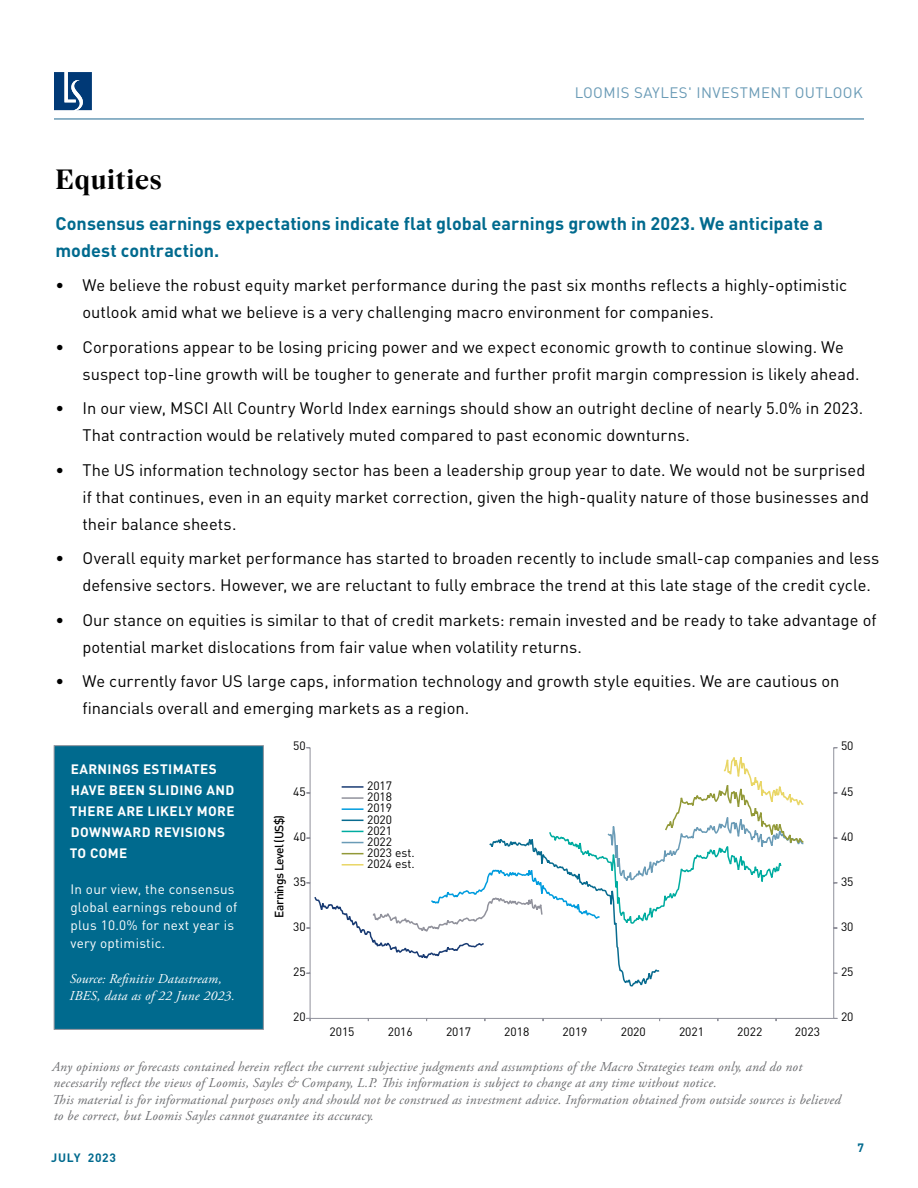
<style>
.page{position:relative;width:918px;height:1188px;background:#fff}
.page>*{position:absolute;margin:0;border:0;box-sizing:border-box;transform-origin:0 0}
.Body_Copy{font:700 30px "Wremena";letter-spacing:.015em;color:#000}
.Body_Copy-2{font:700 18px/27px "DINOT";color:#006a8e}
.t1{font:16.5px/27px "DINOT";color:#000}
.t2{font:15px "DINOT";letter-spacing:.03em;color:#6a9bb6}
.t3{font:italic 13.5px/16.5px "Adobe Garamond Pro";letter-spacing:.02em;color:#6b6c6f}
.t4{font:13.5px/18px "DINOT";letter-spacing:.02em;color:#fff}
.t5{font:700 13.5px/21px "DINOT";letter-spacing:.03em;color:#fff}
.Disclosure{font:italic 13.5px/16.5px "Adobe Garamond Pro";letter-spacing:.02em;color:#fff}
.t6{font:12px/11.1px "DINOT";color:#000}
.t7{font:500 12px "DINOT";letter-spacing:-.045em;color:#000}
.t8{font:700 12px "DINOT";letter-spacing:.065em;color:#006a8e}
</style>
<div class="page">
<div style="left:54px;top:745px;width:210px;height:285px;background:#006a8e;border:1px solid #91929b"></div>
<hr style="left:54px;top:118px;width:810px;height:2px;background:#6a9bb6">
<svg style="left:54px;top:72px;width:38px;height:38px"></svg>
<hr style="left:310px;top:1018px;width:524px;height:1px;background:#91929c">
<hr style="left:833px;top:748px;width:1px;height:270px;background:#91929c">
<hr style="left:310px;top:748px;width:1px;height:270px;background:#91929c">
<svg style="left:306px;top:747px;width:498px;height:242px"></svg>
<hr style="left:342px;top:864px;width:21px;height:2px;background:#e9d666">
<p class="t2" style="left:575px;top:83px;width:289px">LOOMIS SAYLES' INVESTMENT OUTLOOK</p>
<p class="Body_Copy" style="left:56px;top:162px;width:108px">Equities</p>
<p class="Body_Copy-2" style="left:56px;top:209px;width:769px">Consensus earnings expectations indicate flat global earnings growth in 2023. We anticipate a modest contraction.</p>
<p class="t1" style="left:83px;top:271px;width:766px;text-indent:-27px">• We believe the robust equity market performance during the past six months reflects a highly-optimistic outlook amid what we believe is a very challenging macro environment for companies.</p>
<p class="t1" style="left:83px;top:333px;width:779px;text-indent:-27px">• Corporations appear to be losing pricing power and we expect economic growth to continue slowing. We suspect top-line growth will be tougher to generate and further profit margin compression is likely ahead.</p>
<p class="t1" style="left:83px;top:394px;width:782px;text-indent:-27px">• In our view, MSCI All Country World Index earnings should show an outright decline of nearly 5.0% in 2023.<br>That contraction would be relatively muted compared to past economic downturns.</p>
<p class="t1" style="left:83px;top:456px;width:788px;text-indent:-27px">• The US information technology sector has been a leadership group year to date. We would not be surprised if that continues, even in an equity market correction, given the high-quality nature of those businesses and their balance sheets.</p>
<p class="t1" style="left:83px;top:544px;width:798px;text-indent:-27px">• Overall equity market performance has started to broaden recently to include small-cap companies and less defensive sectors. However, we are reluctant to fully embrace the trend at this late stage of the credit cycle.</p>
<p class="t1" style="left:83px;top:606px;width:796px;text-indent:-27px">• Our stance on equities is similar to that of credit markets: remain invested and be ready to take advantage of potential market dislocations from fair value when volatility returns.</p>
<p class="t1" style="left:83px;top:667px;width:759px;text-indent:-27px">• We currently favor US large caps, information technology and growth style equities. We are cautious on financials overall and emerging markets as a region.</p>
<p class="t5" style="left:70px;top:758px;width:166px">EARNINGS ESTIMATES<br>HAVE BEEN SLIDING AND<br>THERE ARE LIKELY MORE<br>DOWNWARD REVISIONS<br>TO COME</p>
<p class="t4" style="left:70px;top:880px;width:168px">In our view, the consensus global earnings rebound of plus 10.0% for next year is very optimistic.</p>
<p class="Disclosure" style="left:70px;top:971px;width:167px">Source: Refinitiv Datastream,<br>IBES, data as of 22 June 2023.</p>
<p class="t6" style="left:293px;top:740px;width:14px">50</p>
<p class="t6" style="left:841px;top:740px;width:14px">50</p>
<p class="t6" style="left:293px;top:785px;width:14px">45</p>
<p class="t7" style="left:271px;top:918px;width:105px;rotate:-90deg">Earnings Level (US$)</p>
<p class="t6" style="left:294px;top:831px;width:14px">40</p>
<p class="t6" style="left:294px;top:876px;width:14px">35</p>
<p class="t6" style="left:367px;top:780px;width:49px">2017<br>2018<br>2019<br>2020<br>2021<br>2022<br>2023 est.<br>2024 est.</p>
<p class="t6" style="left:841px;top:786px;width:14px">45</p>
<p class="t6" style="left:841px;top:831px;width:14px">40</p>
<p class="t6" style="left:841px;top:875px;width:14px">35</p>
<p class="t6" style="left:293px;top:921px;width:14px">30</p>
<p class="t6" style="left:841px;top:921px;width:14px">30</p>
<p class="t6" style="left:293px;top:966px;width:14px">25</p>
<p class="t6" style="left:841px;top:966px;width:14px">25</p>
<p class="t6" style="left:293px;top:1011px;width:14px">20</p>
<p class="t6" style="left:841px;top:1011px;width:14px">20</p>
<p class="t6" style="left:330px;top:1026px;width:27px">2015</p>
<p class="t6" style="left:388px;top:1026px;width:27px">2016</p>
<p class="t6" style="left:446px;top:1026px;width:27px">2017</p>
<p class="t6" style="left:504px;top:1026px;width:27px">2018</p>
<p class="t6" style="left:563px;top:1026px;width:27px">2019</p>
<p class="t6" style="left:621px;top:1026px;width:27px">2020</p>
<p class="t6" style="left:679px;top:1026px;width:27px">2021</p>
<p class="t6" style="left:737px;top:1026px;width:27px">2022</p>
<p class="t6" style="left:795px;top:1026px;width:27px">2023</p>
<p class="t3" style="left:52px;top:1059px;width:752px">Any opinions or forecasts contained herein reflect the current subjective judgments and assumptions of the Macro Strategies team only, and do not necessarily reflect the views of Loomis, Sayles &amp; Company, L.P. This information is subject to change at any time without notice.</p>
<p class="t3" style="left:52px;top:1092px;width:790px">This material is for informational purposes only and should not be construed as investment advice. Information obtained from outside sources is believed to be correct, but Loomis Sayles cannot guarantee its accuracy.</p>
<p class="t8" style="left:51px;top:1150px;width:67px">JULY 2023</p>
<p class="t8" style="left:857px;top:1140px;width:8px">7</p>
</div>
